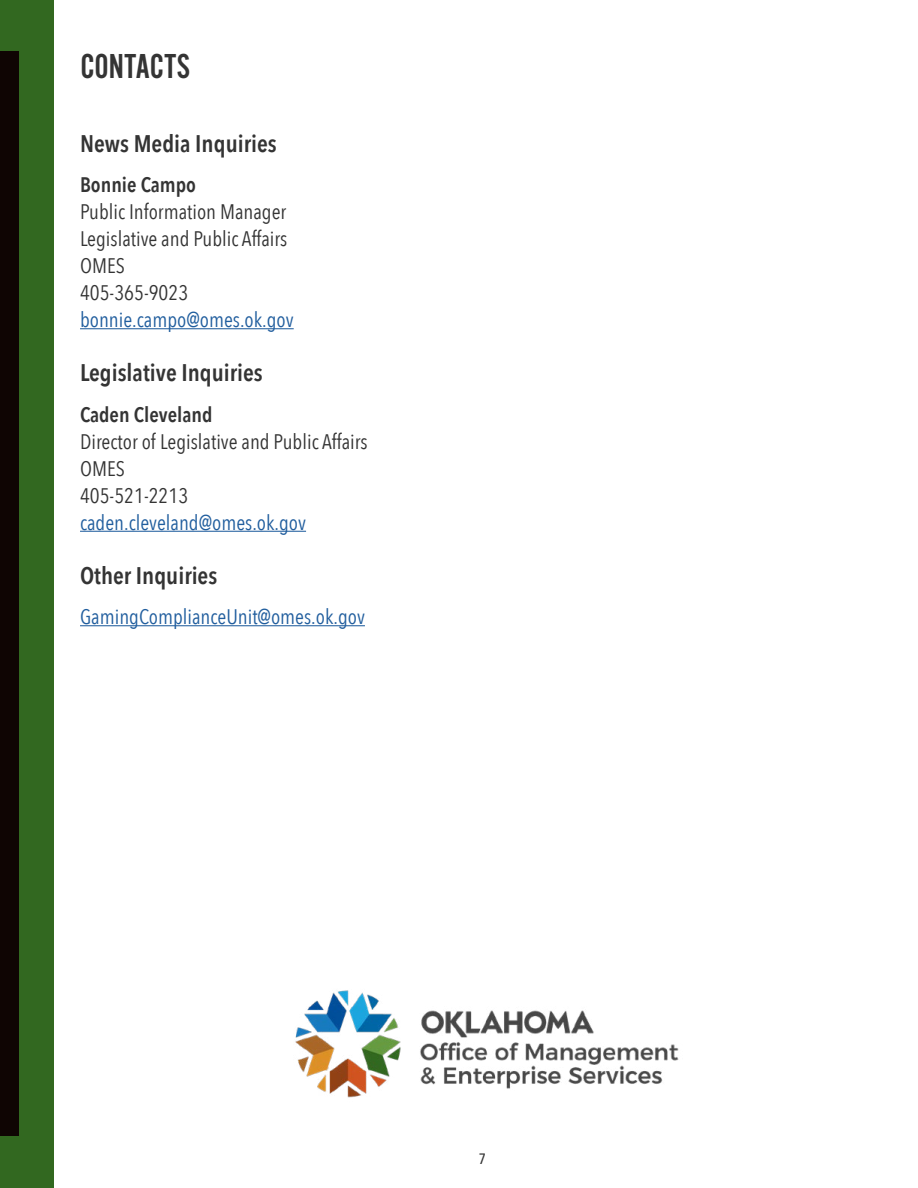
<style>
.page{position:relative;width:918px;height:1188px;background:#fff}
.page>*{position:absolute;margin:0;border:0;box-sizing:border-box;transform-origin:0 0}
.t1{font:36px "Alternate Got No 2 D";letter-spacing:.005em;color:#343434}
.t2{font:600 24px "Avenir Next Condensed";color:#343434}
.t3{font:21px "Avenir Next Condensed";color:#343434}
.t4{font:21px "Avenir Next Condensed";color:#215e9e}
.t5{font:600 21px "Avenir Next Condensed";color:#343434}
.t6{font:500 15px "Avenir Next Condensed";color:#343434}
</style>
<div class="page">
<div style="left:0;top:0;width:54px;height:1188px;background:#326820"></div>
<div style="left:0;top:52px;width:18px;height:1084px;background:#0f0503"></div>
<hr style="left:80px;top:328px;width:214px;height:1px;background:#215e9e">
<hr style="left:80px;top:531px;width:226px;height:1px;background:#215e9e">
<hr style="left:80px;top:625px;width:285px;height:1px;background:#215e9e">
<img style="left:295px;top:990px;width:384px;height:108px">
<h2 class="t1" style="left:80px;top:47px;width:111px">CONTACTS</h2>
<h3 class="t2" style="left:80px;top:123px;width:198px">News Media Inquiries</h3>
<p class="t5" style="left:80px;top:167px;width:117px">Bonnie Campo</p>
<p class="t3" style="left:80px;top:194px;width:208px">Public Information Manager</p>
<p class="t3" style="left:80px;top:221px;width:209px">Legislative and Public Affairs</p>
<p class="t3" style="left:80px;top:248px;width:46px">OMES</p>
<p class="t3" style="left:80px;top:275px;width:110px">405-365-9023</p>
<p class="t4" style="left:80px;top:302px;width:215px">bonnie.campo@omes.ok.gov</p>
<h3 class="t2" style="left:80px;top:352px;width:184px">Legislative Inquiries</h3>
<p class="t5" style="left:80px;top:396px;width:134px">Caden Cleveland</p>
<p class="t3" style="left:80px;top:423px;width:289px">Director of Legislative and Public Affairs</p>
<p class="t3" style="left:80px;top:450px;width:46px">OMES</p>
<p class="t3" style="left:80px;top:477px;width:110px">405-521-2213</p>
<p class="t4" style="left:80px;top:504px;width:228px">caden.cleveland@omes.ok.gov</p>
<h3 class="t2" style="left:80px;top:555px;width:139px">Other Inquiries</h3>
<p class="t4" style="left:80px;top:599px;width:286px">GamingComplianceUnit@omes.ok.gov</p>
<p class="t6" style="left:479px;top:1150px;width:9px">7</p>
</div>
